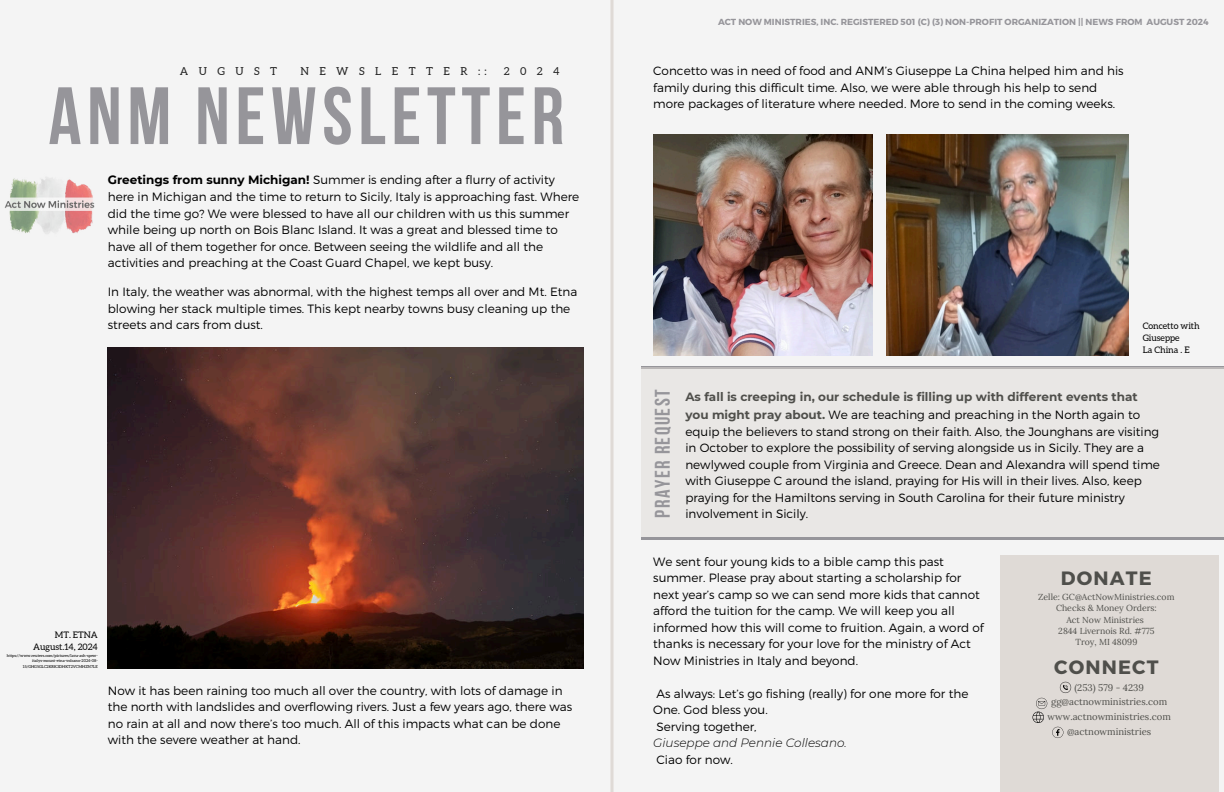
<style>
.page{position:relative;width:1224px;height:792px;background:#f4f4f4}
.page>*{position:absolute;margin:0;border:0;box-sizing:border-box;transform-origin:0 0}
.t1{font:700 81.1px "Bebas Neue";letter-spacing:.07em;color:#96959a}
.t2{font:700 21.1px "Bebas Neue";letter-spacing:.07em;color:#96959a}
.t3{font:700 19.3px "Montserrat";letter-spacing:.06em;color:#4f4f4b}
.t4{font:300 12px/16.5px "Montserrat";color:#000}
.t5{font:italic 300 12px "Montserrat";color:#000}
.t6{font:11px "Aleo";letter-spacing:.955em;color:#222}
.t7{font:9.5px/14.7px "Lora";color:#4f4f4b;text-align:center}
.t8{font:9px/12px "Aleo";color:#000;text-align:right}
.t9{font:700 8.8px "Montserrat";color:#96959a}
.t10{font:8.7px/11.3px "Lora";color:#4f4f4b;text-align:center}
.t11{font:4px/5.3px "Aleo";color:#000;text-align:right}
.s1{font-weight:700}
.s2{font-weight:700;color:#4f4f4b}
</style>
<div class="page">
<img style="left:4px;top:177px;width:91px;height:57px">
<hr style="left:611px;top:0;width:3px;height:792px;background:#dfdad6">
<div style="left:1000px;top:555px;width:218px;height:237px;background:#dfdad6"></div>
<svg style="left:1033px;top:682px;width:38px;height:56px"></svg>
<img style="left:108px;top:347px;width:475px;height:322px">
<hr style="left:641px;top:366px;width:583px;height:3px;background:#96959a">
<div style="left:641px;top:367px;width:583px;height:173px;background:#e9e7e5"></div>
<hr style="left:641px;top:537px;width:583px;height:3px;background:#96959a">
<img style="left:653px;top:135px;width:219px;height:220px">
<img style="left:886px;top:135px;width:243px;height:220px">
<p class="t6" style="left:180px;top:65px;width:99px">AUGUST</p>
<p class="t6" style="left:300px;top:65px;width:188px">NEWSLETTER::</p>
<p class="t6" style="left:504px;top:65px;width:57px">2024</p>
<h1 class="t1" style="left:49px;top:72px;width:517px">ANM NEWSLETTER</h1>
<p class="t4" style="left:108px;top:171px;width:473px"><span class="s1">Greetings from sunny Michigan!</span> Summer is ending after a flurry of activity here in Michigan and the time to return to Sicily, Italy is approaching fast. Where did the time go? We were blessed to have all our children with us this summer while being up north on Bois Blanc Island. It was a great and blessed time to have all of them together for once. Between seeing the wildlife and all the activities and preaching at the Coast Guard Chapel, we kept busy.</p>
<p class="t4" style="left:108px;top:283px;width:471px">In Italy, the weather was abnormal, with the highest temps all over and Mt. Etna blowing her stack multiple times. This kept nearby towns busy cleaning up the streets and cars from dust.</p>
<p class="t8" style="left:33px;top:628px;width:66px;line-height:12.3px">MT. ETNA<br>August.14, 2024</p>
<p class="t11" style="left:7px;top:653px;width:92px">https://www.reuters.com/pictures/lava-ash-spew&shy;italys-mount-etna-volcano-2024-08-<br>15/GHG5GLC2KRK3DHKT2VCMHZN7LE</p>
<p class="t4" style="left:108px;top:682px;width:466px">Now it has been raining too much all over the country, with lots of damage in the north with landslides and overflowing rivers. Just a few years ago, there was no rain at all and now there’s too much. All of this impacts what can be done with the severe weather at hand.</p>
<p class="t9" style="left:718px;top:17px;width:492px">ACT NOW MINISTRIES, INC. REGISTERED 501 (C) (3) NON-PROFIT ORGANIZATION || NEWS FROM AUGUST 2024</p>
<p class="t4" style="left:653px;top:62px;width:472px">Concetto was in need of food and ANM’s Giuseppe La China helped him and his family during this difficult time. Also, we were able through his help to send more packages of literature where needed. More to send in the coming weeks.</p>
<p class="t8" style="left:1143px;top:319px;width:59px;text-align:left">Concetto with<br>Giuseppe<br>La China . E</p>
<h2 class="t2" style="left:651px;top:518px;width:130px;rotate:-90deg">PRAYER REQUEST</h2>
<p class="t4" style="left:685px;top:389px;width:476px"><span class="s2">As fall is creeping in, our schedule is filling up with different events that you might pray about.</span> We are teaching and preaching in the North again to equip the believers to stand strong on their faith. Also, the Jounghans are visiting in October to explore the possibility of serving alongside us in Sicily. They are a newlywed couple from Virginia and Greece. Dean and Alexandra will spend time with Giuseppe C around the island, praying for His will in their lives. Also, keep praying for the Hamiltons serving in South Carolina for their future ministry involvement in Sicily.</p>
<p class="t4" style="left:653px;top:553px;width:332px">We sent four young kids to a bible camp this past summer. Please pray about starting a scholarship for next year’s camp so we can send more kids that cannot afford the tuition for the camp. We will keep you all informed how this will come to fruition. Again, a word of thanks is necessary for your love for the ministry of Act Now Ministries in Italy and beyond.</p>
<p class="t4" style="left:653px;top:685px;width:317px">As always: Let’s go fishing (really) for one more for the<br>One. God bless you.<br>Serving together,</p>
<p class="t5" style="left:653px;top:735px;width:195px">Giuseppe and Pennie Collesano.</p>
<p class="t4" style="left:657px;top:752px;width:78px">Ciao for now.</p>
<h3 class="t3" style="left:1061px;top:566px;width:92px">DONATE</h3>
<p class="t10" style="left:1038px;top:591px;width:138px">Zelle: GC@ActNowMinistries.com<br>Checks &amp; Money Orders:<br>Act Now Ministries<br>2844 Livernois Rd. #775<br>Troy, MI 48099</p>
<h3 class="t3" style="left:1054px;top:655px;width:106px">CONNECT</h3>
<p class="t7" style="left:1048px;top:679px;width:125px">(253) 579 - 4239 gg@actnowministries.com www.actnowministries.com @actnowministries</p>
</div>
